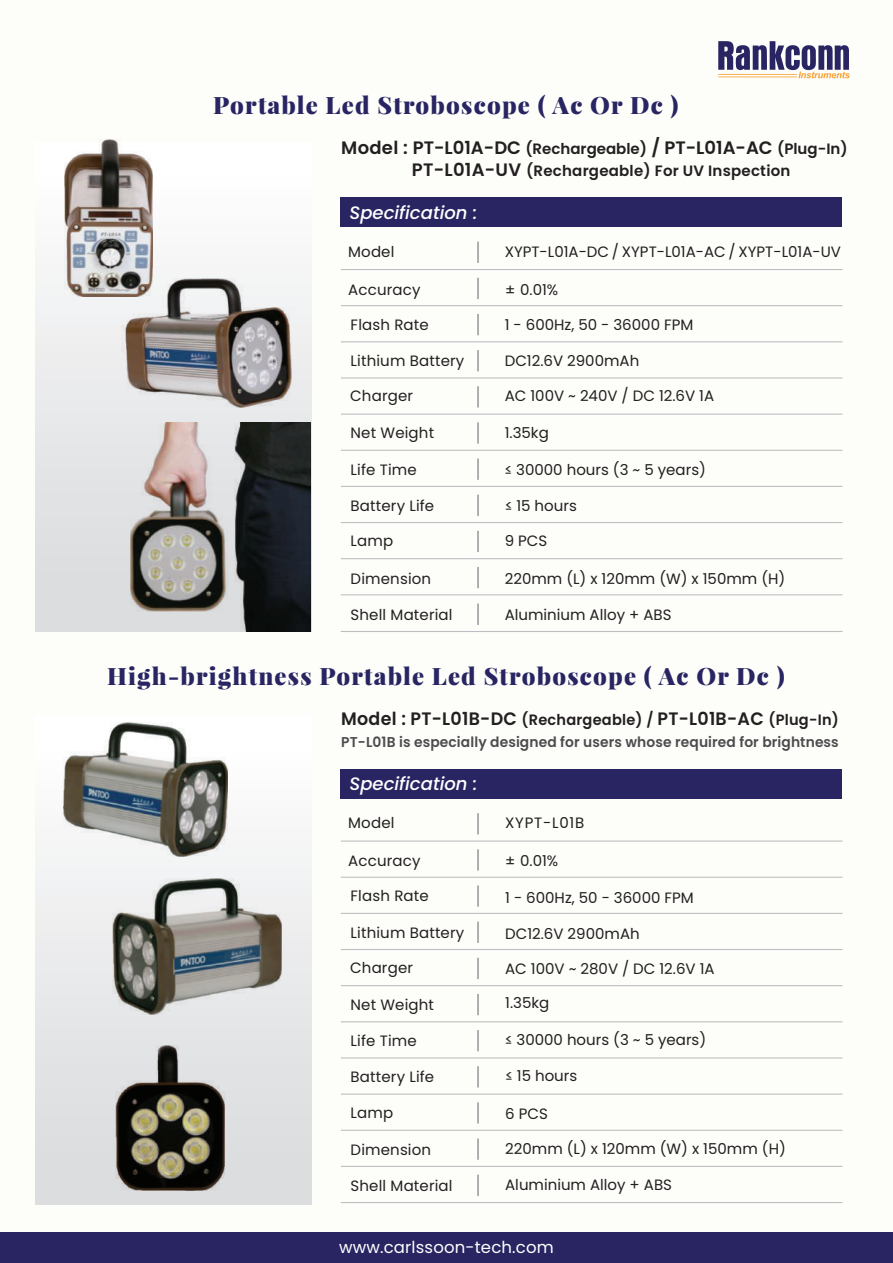
<style>
.page{position:relative;width:893px;height:1263px;background:#fdfdfa}
.page>*{position:absolute;margin:0;border:0;box-sizing:border-box;transform-origin:0 0}
.t1{font:900 24px "Playfair Display";letter-spacing:.05em;color:#282562}
.t2{font:600 18px "Poppins";letter-spacing:.015em;color:#231f20}
.t3{font:italic 500 18px "Poppins";color:#fff}
.t4{font:16.5px "Poppins";letter-spacing:.01em;color:#fff}
.t5{font:15px "Poppins";color:#231f20}
.t6{font:600 15px "Poppins";letter-spacing:.015em;color:#231f20}
.t7{font:15px "Poppins";letter-spacing:.05em;color:#231f20}
.t8{font:600 14.25px "Poppins";letter-spacing:.01em;color:#4b4c4d}
.s1{font-size:15px}
.s2{font-size:18px}
</style>
<div class="page">
<div style="left:35px;top:142px;width:277px;height:489px;background:linear-gradient(to bottom,#fff,#d8d9db)"></div>
<div style="left:35px;top:716px;width:277px;height:488px;background:linear-gradient(to bottom,#fff,#d7d9db)"></div>
<div style="left:0;top:1233px;width:893px;height:30px;background:#282562"></div>
<svg style="left:718px;top:41px;width:132px;height:38px"></svg>
<hr style="left:341px;top:840px;width:502px;height:2px;background:#bcbdc0">
<hr style="left:477px;top:813px;width:2px;height:21px;background:#939598">
<hr style="left:341px;top:877px;width:502px;height:1px;background:#bcbdc0">
<hr style="left:477px;top:849px;width:2px;height:21px;background:#939598">
<hr style="left:341px;top:913px;width:502px;height:1px;background:#bcbdc0">
<hr style="left:477px;top:885px;width:2px;height:22px;background:#939598">
<hr style="left:341px;top:949px;width:502px;height:1px;background:#bcbdc0">
<hr style="left:477px;top:922px;width:2px;height:21px;background:#939598">
<hr style="left:341px;top:985px;width:502px;height:1px;background:#bcbdc0">
<hr style="left:477px;top:958px;width:2px;height:21px;background:#939598">
<hr style="left:341px;top:1021px;width:502px;height:1px;background:#bcbdc0">
<hr style="left:477px;top:994px;width:2px;height:21px;background:#939598">
<hr style="left:341px;top:1057px;width:502px;height:1px;background:#bcbdc0">
<hr style="left:477px;top:1030px;width:2px;height:21px;background:#939598">
<hr style="left:341px;top:1093px;width:502px;height:1px;background:#bcbdc0">
<hr style="left:477px;top:1066px;width:2px;height:21px;background:#939598">
<hr style="left:341px;top:1130px;width:502px;height:1px;background:#bcbdc0">
<hr style="left:477px;top:1102px;width:2px;height:21px;background:#939598">
<hr style="left:341px;top:1166px;width:502px;height:1px;background:#bcbdc0">
<hr style="left:477px;top:1138px;width:2px;height:22px;background:#939598">
<div style="left:340px;top:769px;width:501px;height:29px;background:#282562"></div>
<hr style="left:341px;top:1202px;width:502px;height:1px;background:#bcbdc0">
<hr style="left:477px;top:1175px;width:2px;height:21px;background:#939598">
<img style="left:115px;top:1046px;width:109px;height:144px">
<img style="left:113px;top:878px;width:168px;height:136px">
<img style="left:63px;top:723px;width:164px;height:133px">
<hr style="left:341px;top:269px;width:502px;height:1px;background:#bcbdc0">
<hr style="left:477px;top:242px;width:2px;height:21px;background:#939598">
<hr style="left:341px;top:305px;width:502px;height:1px;background:#bcbdc0">
<hr style="left:477px;top:278px;width:2px;height:21px;background:#939598">
<hr style="left:341px;top:341px;width:502px;height:1px;background:#bcbdc0">
<hr style="left:477px;top:314px;width:2px;height:21px;background:#939598">
<hr style="left:341px;top:377px;width:502px;height:1px;background:#bcbdc0">
<hr style="left:477px;top:350px;width:2px;height:21px;background:#939598">
<hr style="left:341px;top:414px;width:502px;height:1px;background:#bcbdc0">
<hr style="left:477px;top:386px;width:2px;height:21px;background:#939598">
<hr style="left:341px;top:450px;width:502px;height:1px;background:#bcbdc0">
<hr style="left:477px;top:422px;width:2px;height:22px;background:#939598">
<hr style="left:341px;top:486px;width:502px;height:1px;background:#bcbdc0">
<hr style="left:477px;top:458px;width:2px;height:22px;background:#939598">
<hr style="left:341px;top:522px;width:502px;height:1px;background:#bcbdc0">
<hr style="left:477px;top:495px;width:2px;height:21px;background:#939598">
<hr style="left:341px;top:558px;width:502px;height:1px;background:#bcbdc0">
<hr style="left:477px;top:531px;width:2px;height:21px;background:#939598">
<hr style="left:341px;top:594px;width:502px;height:1px;background:#bcbdc0">
<hr style="left:477px;top:567px;width:2px;height:21px;background:#939598">
<hr style="left:341px;top:631px;width:502px;height:1px;background:#bcbdc0">
<hr style="left:477px;top:604px;width:2px;height:21px;background:#939598">
<div style="left:340px;top:197px;width:501px;height:30px;background:#282562"></div>
<img style="left:131px;top:422px;width:180px;height:209px">
<img style="left:64px;top:139px;width:89px;height:157px">
<img style="left:122px;top:279px;width:169px;height:128px">
<h1 class="t1" style="left:213px;top:89px;width:467px">Portable Led Stroboscope ( Ac Or Dc )</h1>
<p class="t2" style="left:341px;top:137px;width:508px">Model : PT-L01A-DC <span class="s1">(Rechargeable)</span> / PT-L01A-AC <span class="s1">(Plug-In)</span></p>
<p class="t6" style="left:412px;top:162px;width:380px"><span class="s2">PT-L01A-UV</span> (Rechargeable) For UV Inspection</p>
<p class="t3" style="left:350px;top:202px;width:129px">Specification :</p>
<p class="t5" style="left:348px;top:243px;width:48px">Model</p>
<p class="t5" style="left:505px;top:243px;width:338px">XYPT-L01A-DC / XYPT-L01A-AC / XYPT-L01A-UV</p>
<p class="t5" style="left:505px;top:281px;width:55px">± 0.01%</p>
<p class="t5" style="left:348px;top:281px;width:74px">Accuracy</p>
<p class="t5" style="left:351px;top:316px;width:80px">Flash Rate</p>
<p class="t5" style="left:505px;top:316px;width:190px">1 - 600Hz, 50 - 36000 FPM</p>
<p class="t5" style="left:505px;top:352px;width:136px">DC12.6V 2900mAh</p>
<p class="t5" style="left:505px;top:387px;width:211px">AC 100V ~ 240V / DC 12.6V 1A</p>
<p class="t5" style="left:505px;top:424px;width:46px">1.35kg</p>
<p class="t5" style="left:351px;top:352px;width:115px">Lithium Battery</p>
<p class="t5" style="left:350px;top:387px;width:64px">Charger</p>
<p class="t5" style="left:351px;top:424px;width:85px">Net Weight</p>
<p class="t5" style="left:351px;top:461px;width:68px">Life Time</p>
<p class="t5" style="left:351px;top:497px;width:85px">Battery Life</p>
<p class="t5" style="left:351px;top:532px;width:44px">Lamp</p>
<p class="t5" style="left:351px;top:570px;width:82px">Dimension</p>
<p class="t5" style="left:351px;top:606px;width:103px">Shell Material</p>
<p class="t5" style="left:505px;top:606px;width:168px">Aluminium Alloy + ABS</p>
<p class="t5" style="left:505px;top:461px;width:203px">≤ 30000 hours (3 ~ 5 years)</p>
<p class="t5" style="left:505px;top:497px;width:74px">≤ 15 hours</p>
<p class="t5" style="left:505px;top:532px;width:44px">9 PCS</p>
<p class="t5" style="left:505px;top:570px;width:282px">220mm (L) x 120mm (W) x 150mm (H)</p>
<h1 class="t1" style="left:107px;top:660px;width:679px">High-brightness Portable Led Stroboscope ( Ac Or Dc )</h1>
<p class="t2" style="left:341px;top:708px;width:499px">Model : PT-L01B-DC <span class="s1">(Rechargeable) /</span> PT-L01B-AC <span class="s1">(Plug-In)</span></p>
<p class="t8" style="left:341px;top:734px;width:499px">PT-L01B is especially designed for users whose required for brightness</p>
<p class="t3" style="left:350px;top:773px;width:129px">Specification :</p>
<p class="t5" style="left:348px;top:814px;width:48px">Model</p>
<p class="t7" style="left:505px;top:814px;width:81px">XYPT-L01B</p>
<p class="t5" style="left:505px;top:852px;width:55px">± 0.01%</p>
<p class="t5" style="left:348px;top:852px;width:74px">Accuracy</p>
<p class="t5" style="left:351px;top:887px;width:80px">Flash Rate</p>
<p class="t5" style="left:505px;top:889px;width:190px">1 - 600Hz, 50 - 36000 FPM</p>
<p class="t5" style="left:505px;top:925px;width:136px">DC12.6V 2900mAh</p>
<p class="t5" style="left:505px;top:960px;width:211px">AC 100V ~ 280V / DC 12.6V 1A</p>
<p class="t5" style="left:505px;top:994px;width:46px">1.35kg</p>
<p class="t5" style="left:351px;top:924px;width:115px">Lithium Battery</p>
<p class="t5" style="left:350px;top:959px;width:64px">Charger</p>
<p class="t5" style="left:351px;top:996px;width:85px">Net Weight</p>
<p class="t5" style="left:351px;top:1032px;width:68px">Life Time</p>
<p class="t5" style="left:351px;top:1068px;width:85px">Battery Life</p>
<p class="t5" style="left:351px;top:1104px;width:44px">Lamp</p>
<p class="t5" style="left:351px;top:1141px;width:82px">Dimension</p>
<p class="t5" style="left:351px;top:1177px;width:103px">Shell Material</p>
<p class="t5" style="left:505px;top:1176px;width:168px">Aluminium Alloy + ABS</p>
<p class="t5" style="left:505px;top:1031px;width:203px">≤ 30000 hours (3 ~ 5 years)</p>
<p class="t5" style="left:505px;top:1067px;width:74px">≤ 15 hours</p>
<p class="t5" style="left:505px;top:1105px;width:44px">6 PCS</p>
<p class="t5" style="left:505px;top:1139px;width:282px">220mm (L) x 120mm (W) x 150mm (H)</p>
<p class="t4" style="left:339px;top:1237px;width:216px">www.carlssoon-tech.com</p>
</div>
